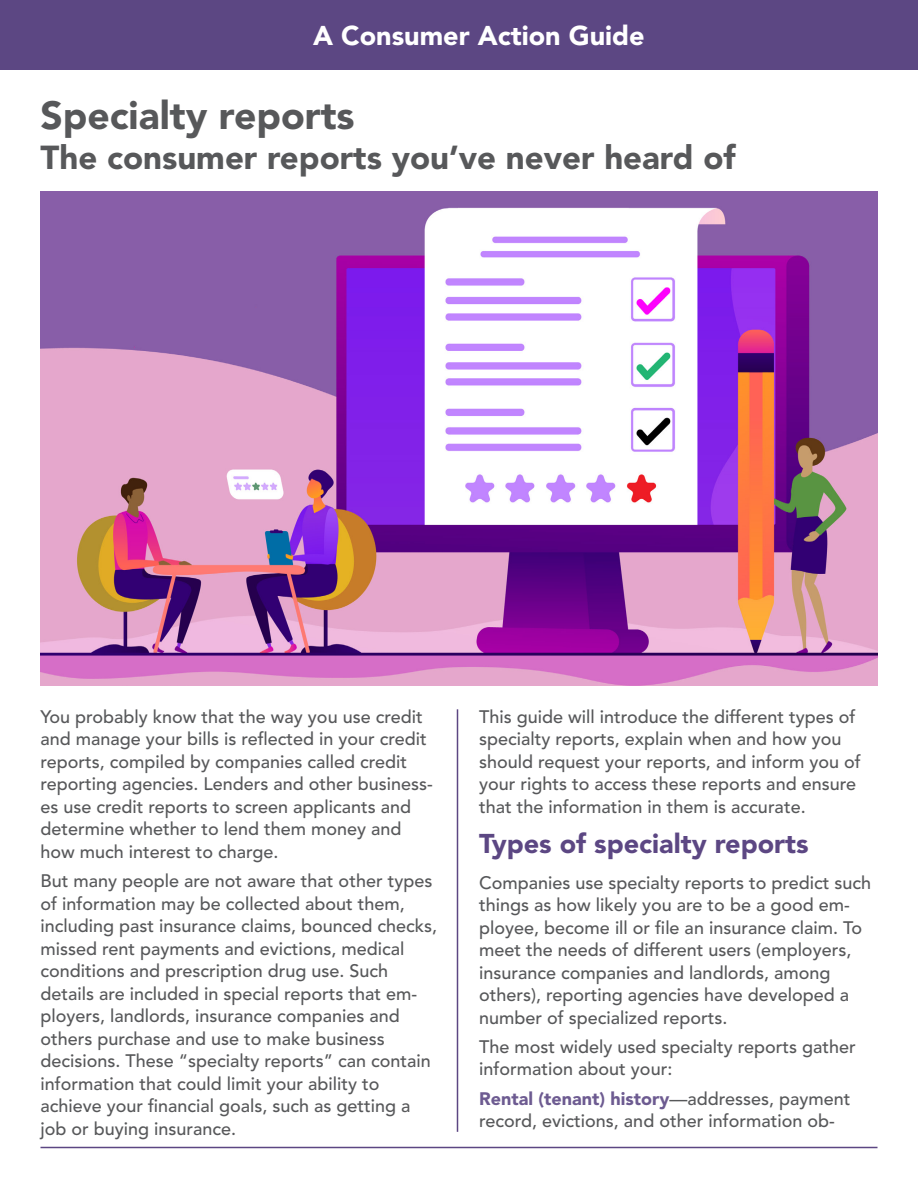
<style>
.page{position:relative;width:918px;height:1188px;background:#fff}
.page>*{position:absolute;margin:0;border:0;box-sizing:border-box;transform-origin:0 0}
.questions{font:900 39px "Avenir LT Std";color:#57585a}
.questions-2{font:900 33px "Avenir LT Std";color:#57585a}
.Subheads{font:900 27px "Avenir LT Std";color:#5c4783}
.Big_head{font:900 27px "Avenir LT Std";color:#fff}
.Text{font:500 18px/22.5px "Avenir LT Std";color:#57585a}
.s1{font-weight:900;color:#6d5b91}
</style>
<div class="page">
<div style="left:0;top:0;width:918px;height:69px;background:#5c4783"></div>
<hr style="left:457px;top:709px;width:1px;height:423px;background:#5c4783">
<img style="left:40px;top:191px;width:838px;height:495px">
<hr style="left:40px;top:1147px;width:838px;height:1px;background:#5c4783">
<p class="Big_head" style="left:313px;top:19px;width:333px">A Consumer Action Guide</p>
<p class="questions" style="left:40px;top:92px;width:316px">Specialty reports</p>
<p class="questions-2" style="left:40px;top:138px;width:697px">The consumer reports you’ve never heard of</p>
<p class="Text" style="left:40px;top:706px;width:394px">You probably know that the way you use credit and manage your bills is reflected in your credit reports, compiled by companies called credit reporting agencies. Lenders and other business&shy;es use credit reports to screen applicants and determine whether to lend them money and how much interest to charge.</p>
<p class="Text" style="left:40px;top:870px;width:398px">But many people are not aware that other types of information may be collected about them, including past insurance claims, bounced checks, missed rent payments and evictions, medical conditions and prescription drug use. Such details are included in special reports that em&shy;ployers, landlords, insurance companies and others purchase and use to make business decisions. These “specialty reports” can contain information that could limit your ability to achieve your financial goals, such as getting a job or buying insurance.</p>
<p class="Text" style="left:479px;top:706px;width:383px">This guide will introduce the different types of specialty reports, explain when and how you should request your reports, and inform you of your rights to access these reports and ensure that the information in them is accurate.</p>
<p class="Subheads" style="left:479px;top:827px;width:331px">Types of specialty reports</p>
<p class="Text" style="left:479px;top:872px;width:394px">Companies use specialty reports to predict such things as how likely you are to be a good em&shy;ployee, become ill or file an insurance claim. To meet the needs of different users (employers, insurance companies and landlords, among others), reporting agencies have developed a number of specialized reports.</p>
<p class="Text" style="left:479px;top:1036px;width:378px">The most widely used specialty reports gather information about your:</p>
<p class="Text" style="left:479px;top:1088px;width:373px"><span class="s1">Rental (tenant) history</span>—addresses, payment record, evictions, and other information ob-</p>
</div>
